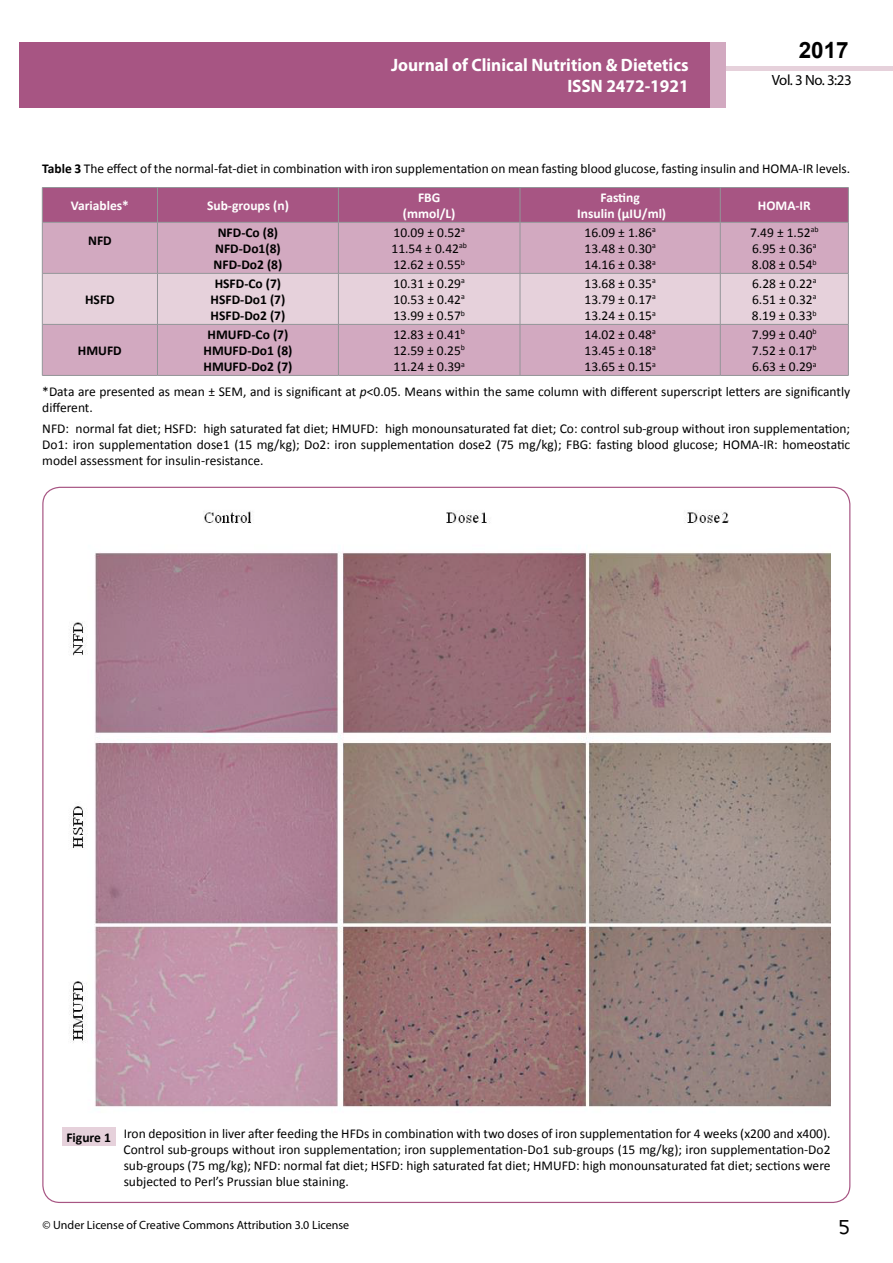
<style>
.page{position:relative;width:893px;height:1263px;background:#fff}
.page>*{position:absolute;margin:0;border:0;box-sizing:border-box;transform-origin:0 0}
.t1{font:25.5px "Tunga";color:#000}
.t2{font:700 22.5px "Arial";color:#000}
.t3{font:700 18px/21.6px "Myriad Pro";color:#fff;text-align:right;scale:.96 1}
.t4{font:14.85px "Myriad Pro";letter-spacing:-.03em;color:#000}
.t5{font:13.5px/16.2px "Calibri";color:#000;text-align:justify}
.t6{font:700 13.5px/16.2px "Calibri";color:#000;text-align:center}
.t7{font:700 13.5px/16.2px "Calibri";color:#fff;text-align:center}
.t8{font:12px "Myriad Pro";color:#000}
.s1{font-weight:700}
.s2{font-style:italic}
</style>
<div class="page">
<div style="left:722px;top:66px;width:171px;height:5px;background:#e6d1db"></div>
<div style="left:19px;top:42px;width:706px;height:66px;background:#a75583"></div>
<div style="left:710px;top:42px;width:15px;height:66px;background:#d2a9c0"></div>
<div style="left:43px;top:188px;width:805px;height:34px;background:#a75583"></div>
<div style="left:43px;top:223px;width:805px;height:152px;background:#d2a9c0"></div>
<div style="left:43px;top:274px;width:805px;height:50px;background:#e6d1db"></div>
<hr style="left:42px;top:187px;width:115px;height:1px;background:#939598">
<hr style="left:42px;top:188px;width:1px;height:34px;background:#939598">
<hr style="left:157px;top:187px;width:181px;height:1px;background:#939598">
<hr style="left:157px;top:188px;width:1px;height:34px;background:#939598">
<hr style="left:338px;top:187px;width:182px;height:1px;background:#939598">
<hr style="left:338px;top:188px;width:1px;height:34px;background:#939598">
<hr style="left:520px;top:187px;width:200px;height:1px;background:#939598">
<hr style="left:520px;top:188px;width:1px;height:34px;background:#939598">
<hr style="left:720px;top:187px;width:128px;height:1px;background:#939598">
<hr style="left:720px;top:188px;width:1px;height:34px;background:#939598">
<hr style="left:848px;top:188px;width:1px;height:34px;background:#939598">
<hr style="left:42px;top:222px;width:115px;height:1px;background:#939598">
<hr style="left:42px;top:222px;width:1px;height:51px;background:#939598">
<hr style="left:157px;top:222px;width:181px;height:1px;background:#939598">
<hr style="left:157px;top:222px;width:1px;height:51px;background:#939598">
<hr style="left:338px;top:222px;width:182px;height:1px;background:#939598">
<hr style="left:338px;top:222px;width:1px;height:51px;background:#939598">
<hr style="left:520px;top:222px;width:200px;height:1px;background:#939598">
<hr style="left:520px;top:222px;width:1px;height:51px;background:#939598">
<hr style="left:720px;top:222px;width:128px;height:1px;background:#939598">
<hr style="left:720px;top:222px;width:1px;height:51px;background:#939598">
<hr style="left:848px;top:222px;width:1px;height:51px;background:#939598">
<hr style="left:42px;top:273px;width:115px;height:1px;background:#939598">
<hr style="left:42px;top:273px;width:1px;height:51px;background:#939598">
<hr style="left:157px;top:273px;width:181px;height:1px;background:#939598">
<hr style="left:157px;top:273px;width:1px;height:51px;background:#939598">
<hr style="left:338px;top:273px;width:182px;height:1px;background:#939598">
<hr style="left:338px;top:273px;width:1px;height:51px;background:#939598">
<hr style="left:520px;top:273px;width:200px;height:1px;background:#939598">
<hr style="left:520px;top:273px;width:1px;height:51px;background:#939598">
<hr style="left:720px;top:273px;width:128px;height:1px;background:#939598">
<hr style="left:720px;top:273px;width:1px;height:51px;background:#939598">
<hr style="left:848px;top:273px;width:1px;height:51px;background:#939598">
<hr style="left:42px;top:324px;width:115px;height:1px;background:#939598">
<hr style="left:42px;top:324px;width:1px;height:51px;background:#939598">
<hr style="left:157px;top:324px;width:181px;height:1px;background:#939598">
<hr style="left:157px;top:324px;width:1px;height:51px;background:#939598">
<hr style="left:338px;top:324px;width:182px;height:1px;background:#939598">
<hr style="left:338px;top:324px;width:1px;height:51px;background:#939598">
<hr style="left:520px;top:324px;width:200px;height:1px;background:#939598">
<hr style="left:520px;top:324px;width:1px;height:51px;background:#939598">
<hr style="left:720px;top:324px;width:128px;height:1px;background:#939598">
<hr style="left:720px;top:324px;width:1px;height:51px;background:#939598">
<hr style="left:848px;top:324px;width:1px;height:51px;background:#939598">
<hr style="left:42px;top:375px;width:115px;height:1px;background:#939598">
<hr style="left:157px;top:375px;width:181px;height:1px;background:#939598">
<hr style="left:338px;top:375px;width:182px;height:1px;background:#939598">
<hr style="left:520px;top:375px;width:200px;height:1px;background:#939598">
<hr style="left:720px;top:375px;width:128px;height:1px;background:#939598">
<div style="left:62px;top:1127px;width:53px;height:19px;background:#e6d1db"></div>
<img style="left:69px;top:510px;width:762px;height:597px">
<h3 class="t3" style="left:391px;top:53px;width:311px">Journal of Clinical Nutrition &amp; Dietetics<br>ISSN 2472-1921</h3>
<h2 class="t2" style="left:799px;top:35px;width:52px">2017</h2>
<p class="t4" style="left:772px;top:71px;width:81px">Vol. 3 No. 3:23</p>
<p class="t5" style="left:42px;top:160px;width:809px"><span class="s1">Table 3</span> The effect of the normal-fat-diet in combination with iron supplementation on mean fasting blood glucose, fasting insulin and HOMA-IR levels.</p>
<p class="t7" style="left:71px;top:197px;width:60px">Variables*</p>
<p class="t7" style="left:207px;top:197px;width:83px">Sub-groups (n)</p>
<p class="t7" style="left:403px;top:189px;width:54px">FBG (mmol/L)</p>
<p class="t7" style="left:577px;top:189px;width:90px">Fasting<br>Insulin (µIU/ml)</p>
<p class="t7" style="left:758px;top:197px;width:54px">HOMA-IR</p>
<p class="t6" style="left:88px;top:232px;width:25px">NFD</p>
<p class="t6" style="left:214px;top:224px;width:70px">NFD-Co (8)<br>NFD-Do1(8)<br>NFD-Do2 (8)</p>
<p class="t5" style="left:391px;top:224px;width:77px;text-align:left">10.09 ± 0.52<sup>a<br></sup>11.54 ± 0.42<sup>ab<br></sup>12.62 ± 0.55<sup>b</sup></p>
<p class="t5" style="left:584px;top:224px;width:73px">16.09 ± 1.86<sup>a </sup>13.48 ± 0.30<sup>a </sup>14.16 ± 0.38<sup>a</sup></p>
<p class="t5" style="left:750px;top:224px;width:70px;text-align:left">7.49 ± 1.52<sup>ab<br></sup>6.95 ± 0.36<sup>a<br></sup>8.08 ± 0.54<sup>b</sup></p>
<p class="t6" style="left:85px;top:291px;width:31px">HSFD</p>
<p class="t6" style="left:211px;top:275px;width:76px">HSFD-Co (7)<br>HSFD-Do1 (7)<br>HSFD-Do2 (7)</p>
<p class="t5" style="left:393px;top:275px;width:73px">10.31 ± 0.29<sup>a </sup>10.53 ± 0.42<sup>a </sup>13.99 ± 0.57<sup>b</sup></p>
<p class="t5" style="left:584px;top:275px;width:73px">13.68 ± 0.35<sup>a </sup>13.79 ± 0.17<sup>a </sup>13.24 ± 0.15<sup>a</sup></p>
<p class="t5" style="left:752px;top:275px;width:66px">6.28 ± 0.22<sup>a </sup>6.51 ± 0.32<sup>a </sup>8.19 ± 0.33<sup>b</sup></p>
<p class="t6" style="left:203px;top:326px;width:90px">HMUFD-Co (7)<br>HMUFD-Do1 (8)<br>HMUFD-Do2 (7)</p>
<p class="t5" style="left:393px;top:326px;width:73px">12.83 ± 0.41<sup>b </sup>12.59 ± 0.25<sup>b </sup>11.24 ± 0.39<sup>a</sup></p>
<p class="t5" style="left:584px;top:326px;width:73px">14.02 ± 0.48<sup>a </sup>13.45 ± 0.18<sup>a </sup>13.65 ± 0.15<sup>a</sup></p>
<p class="t5" style="left:752px;top:326px;width:66px">7.99 ± 0.40<sup>b </sup>7.52 ± 0.17<sup>b </sup>6.63 ± 0.29<sup>a</sup></p>
<p class="t5" style="left:42px;top:383px;width:809px">*Data are presented as mean ± SEM, and is significant at <span class="s2">p</span>˂0.05. Means within the same column with different superscript letters are significantly different.</p>
<p class="t5" style="left:42px;top:420px;width:809px">NFD: normal fat diet; HSFD: high saturated fat diet; HMUFD: high monounsaturated fat diet; Co: control sub-group without iron supplementation; Do1: iron supplementation dose1 (15 mg/kg); Do2: iron supplementation dose2 (75 mg/kg); FBG: fasting blood glucose; HOMA-IR: homeostatic model assessment for insulin-resistance.</p>
<p class="t6" style="left:78px;top:342px;width:45px">HMUFD</p>
<p class="t5" style="left:124px;top:1125px;width:708px;text-indent:-57px"><span class="s1">Figure 1</span> Iron deposition in liver after feeding the HFDs in combination with two doses of iron supplementation for 4 weeks (x200 and x400).<br>Control sub-groups without iron supplementation; iron supplementation-Do1 sub-groups (15 mg/kg); iron supplementation-Do2 sub-groups (75 mg/kg); NFD: normal fat diet; HSFD: high saturated fat diet; HMUFD: high monounsaturated fat diet; sections were subjected to Perl’s Prussian blue staining.</p>
<p class="t8" style="left:43px;top:1218px;width:308px">© Under License of Creative Commons Attribution 3.0 License</p>
<h1 class="t1" style="left:839px;top:1210px;width:13px">5</h1>
</div>
